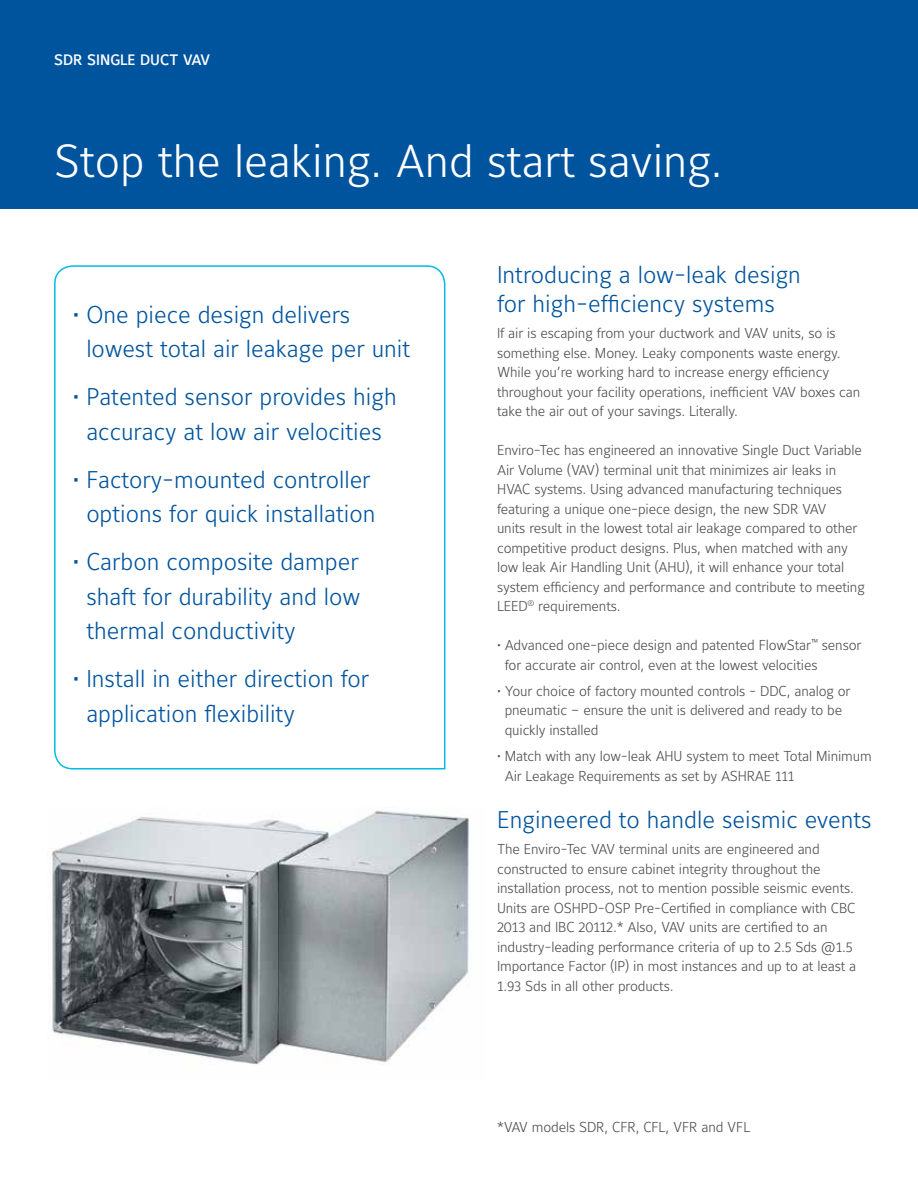
<style>
.page{position:relative;width:918px;height:1188px;background:#fff}
.page>*{position:absolute;margin:0;border:0;box-sizing:border-box;transform-origin:0 0}
.t1{font:45.75px "Maurea Light Lf";color:#fff}
.t2{font:24px/34.5px "Maurea Light Lf";color:#00549e}
.t3{font:15px "Maurea Medium Lf";color:#fff}
.t4{font:14.25px/19.5px "Maurea Light Lf";letter-spacing:-.01em;color:#4d4d4f}
</style>
<div class="page">
<svg style="left:54px;top:265px;width:392px;height:505px"></svg>
<img style="left:52px;top:810px;width:417px;height:255px">
<div style="left:0;top:0;width:918px;height:208px;background:#00549e"></div>
<p class="t3" style="left:54px;top:52px;width:158px">SDR SINGLE DUCT VAV</p>
<h1 class="t1" style="left:54px;top:136px;width:670px">Stop the leaking. And start saving.</h1>
<h2 class="t2" style="left:86px;top:298px;width:325px;text-indent:-13px">• One piece design delivers lowest total air leakage per unit</h2>
<h2 class="t2" style="left:73px;top:381px;width:325px;text-align:center">• Patented sensor provides high accuracy at low air velocities</h2>
<h2 class="t2" style="left:73px;top:463px;width:304px;text-align:center">• Factory-mounted controller options for quick installation</h2>
<h2 class="t2" style="left:86px;top:546px;width:275px;text-align:justify;text-indent:-13px">• Carbon composite damper shaft for durability and low thermal conductivity</h2>
<h2 class="t2" style="left:86px;top:663px;width:284px;text-indent:-13px">• Install in either direction for application flexibility</h2>
<h2 class="t2" style="left:497px;top:262px;width:306px;line-height:28.8px">Introducing a low-leak design for high-efficiency systems</h2>
<p class="t4" style="left:497px;top:324px;width:365px">If air is escaping from your ductwork and VAV units, so is something else. Money. Leaky components waste energy.<br>While you’re working hard to increase energy efficiency throughout your facility operations, inefficient VAV boxes can take the air out of your savings. Literally.</p>
<p class="t4" style="left:497px;top:441px;width:369px">Enviro-Tec has engineered an innovative Single Duct Variable Air Volume (VAV) terminal unit that minimizes air leaks in HVAC systems. Using advanced manufacturing techniques featuring a unique one-piece design, the new SDR VAV<br>units result in the lowest total air leakage compared to other competitive product designs. Plus, when matched with any low leak Air Handling Unit (AHU), it will enhance your total system efficiency and performance and contribute to meeting LEED<sup>®</sup> requirements.</p>
<p class="t4" style="left:505px;top:636px;width:358px;text-indent:-8px">• Advanced one-piece design and patented FlowStar<sup>™</sup> sensor for accurate air control, even at the lowest velocities</p>
<p class="t4" style="left:505px;top:682px;width:347px;text-indent:-8px">• Your choice of factory mounted controls - DDC, analog or pneumatic – ensure the unit is delivered and ready to be quickly installed</p>
<p class="t4" style="left:505px;top:747px;width:369px;text-indent:-8px">• Match with any low-leak AHU system to meet Total Minimum<br>Air Leakage Requirements as set by ASHRAE 111</p>
<h2 class="t2" style="left:497px;top:804px;width:376px">Engineered to handle seismic events</h2>
<p class="t4" style="left:497px;top:840px;width:361px">The Enviro-Tec VAV terminal units are engineered and constructed to ensure cabinet integrity throughout the installation process, not to mention possible seismic events.<br>Units are OSHPD-OSP Pre-Certified in compliance with CBC 2013 and IBC 20112.* Also, VAV units are certified to an industry-leading performance criteria of up to 2.5 Sds @1.5<br>Importance Factor (IP) in most instances and up to at least a 1.93 Sds in all other products.</p>
<p class="t4" style="left:497px;top:1119px;width:255px">*VAV models SDR, CFR, CFL, VFR and VFL</p>
</div>
